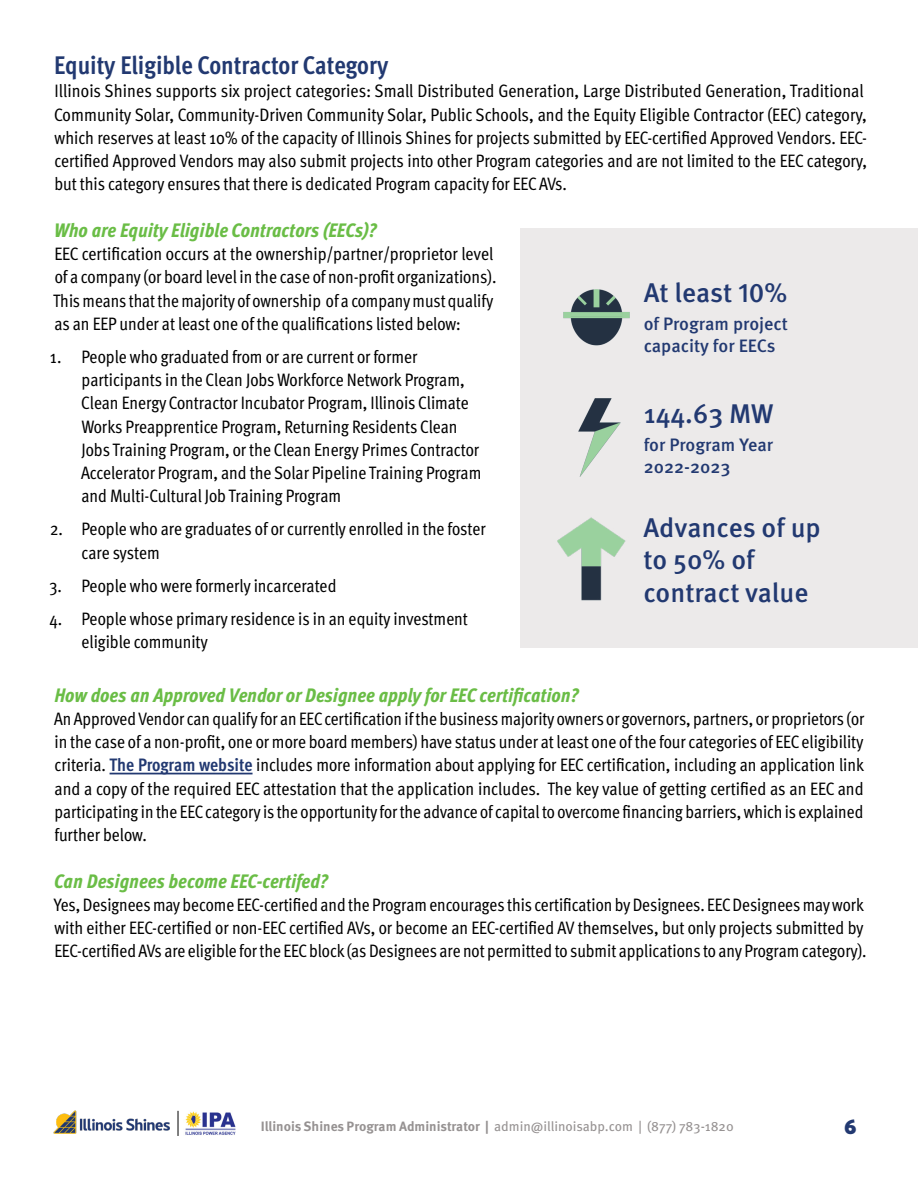
<style>
.page{position:relative;width:918px;height:1188px;background:#fff}
.page>*{position:absolute;margin:0;border:0;box-sizing:border-box;transform-origin:0 0}
.t1{font:500 27px/32.4px "Meta Pro";color:#223971}
.t2{font:700 condensed 25.5px "Meta Pro";color:#223971}
.t3{font:900 21px "Rival Sans";color:#223971}
.t4{font:italic 800 condensed 19.5px "Meta Pro";color:#6abd46}
.t5{font:condensed 18px/23.2px "Meta Pro";color:#000}
.t6{font:500 18px/21.6px "Meta Pro";color:#223971}
.t7{font:700 13.5px "Meta Pro";color:#969292}
.s1{font-weight:700;color:#223971}
.s2{font-weight:400}
</style>
<div class="page">
<img style="left:53px;top:1110px;width:117px;height:24px">
<svg style="left:178px;top:1111px;width:1px;height:25px"></svg>
<img style="left:185px;top:1111px;width:51px;height:24px">
<div style="left:521px;top:228px;width:397px;height:420px;background:#eceaea"></div>
<img style="left:578px;top:398px;width:43px;height:79px">
<img style="left:557px;top:517px;width:69px;height:84px">
<img style="left:563px;top:289px;width:67px;height:57px">
<hr style="left:110px;top:773px;width:143px;height:1px;background:#223971">
<h2 class="t2" style="left:54px;top:46px;width:335px">Equity Eligible Contractor Category</h2>
<p class="t5" style="left:54px;top:78px;width:814px">Illinois Shines supports six project categories: Small Distributed Generation, Large Distributed Generation, Traditional Community Solar, Community-Driven Community Solar, Public Schools, and the Equity Eligible Contractor (EEC) category, which reserves at least 10% of the capacity of Illinois Shines for projects submitted by EEC-certified Approved Vendors. EEC&shy;certified Approved Vendors may also submit projects into other Program categories and are not limited to the EEC category, but this category ensures that there is dedicated Program capacity for EEC AVs.</p>
<p class="t4" style="left:54px;top:215px;width:324px">Who are Equity Eligible Contractors (EECs)?</p>
<p class="t5" style="left:53px;top:241px;width:445px">EEC certification occurs at the ownership/partner/proprietor level of a company (or board level in the case of non-profit organizations).<br>This means that the majority of ownership of a company must qualify as an EEP under at least one of the qualifications listed below:</p>
<p class="t5" style="left:81px;top:344px;width:402px;text-indent:-31px">1. People who graduated from or are current or former participants in the Clean Jobs Workforce Network Program, Clean Energy Contractor Incubator Program, Illinois Climate Works Preapprentice Program, Returning Residents Clean Jobs Training Program, or the Clean Energy Primes Contractor Accelerator Program, and the Solar Pipeline Training Program and Multi-Cultural Job Training Program</p>
<p class="t5" style="left:82px;top:516px;width:406px;text-indent:-31px">2. People who are graduates of or currently enrolled in the foster care system</p>
<p class="t5" style="left:49px;top:572px;width:289px">3. People who were formerly incarcerated</p>
<p class="t5" style="left:82px;top:605px;width:388px;text-indent:-32px">4. People whose primary residence is in an equity investment eligible community</p>
<h1 class="t1" style="left:644px;top:275px;width:145px">At least 10%</h1>
<p class="t6" style="left:644px;top:312px;width:146px">of Program project capacity for EECs</p>
<h1 class="t1" style="left:644px;top:396px;width:131px">144.63 MW</h1>
<p class="t6" style="left:644px;top:433px;width:131px">for Program Year<br>2022-2023</p>
<h1 class="t1" style="left:643px;top:510px;width:179px">Advances of up to 50% of contract value</h1>
<p class="t4" style="left:54px;top:680px;width:526px">How does an Approved Vendor or Designee apply for EEC certification?</p>
<p class="t5" style="left:54px;top:706px;width:812px;text-align:justify">An Approved Vendor can qualify for an EEC certification if the business majority owners or governors, partners, or proprietors (or in the case of a non-profit, one or more board members) have status under at least one of the four categories of EEC eligibility criteria. <span class="s1">The Program website</span> includes more information about applying for EEC certification, including an application link and a copy of the required EEC attestation that the application includes. The key value of getting certified as an EEC and participating in the EEC category is the opportunity for the advance of capital to overcome financing barriers, which is explained further below.</p>
<p class="t4" style="left:54px;top:866px;width:276px">Can Designees become EEC-certifed?</p>
<p class="t5" style="left:54px;top:892px;width:814px">Yes, Designees may become EEC-certified and the Program encourages this certification by Designees. EEC Designees may work with either EEC-certified or non-EEC certified AVs, or become an EEC-certified AV themselves, but only projects submitted by<br>EEC-certified AVs are eligible for the EEC block (as Designees are not permitted to submit applications to any Program category).</p>
<p class="t7" style="left:261px;top:1115px;width:475px">Illinois Shines Program Administrator | <span class="s2">admin@illinoisabp.com | (877) 783-1820</span></p>
<p class="t3" style="left:844px;top:1109px;width:14px">6</p>
</div>
